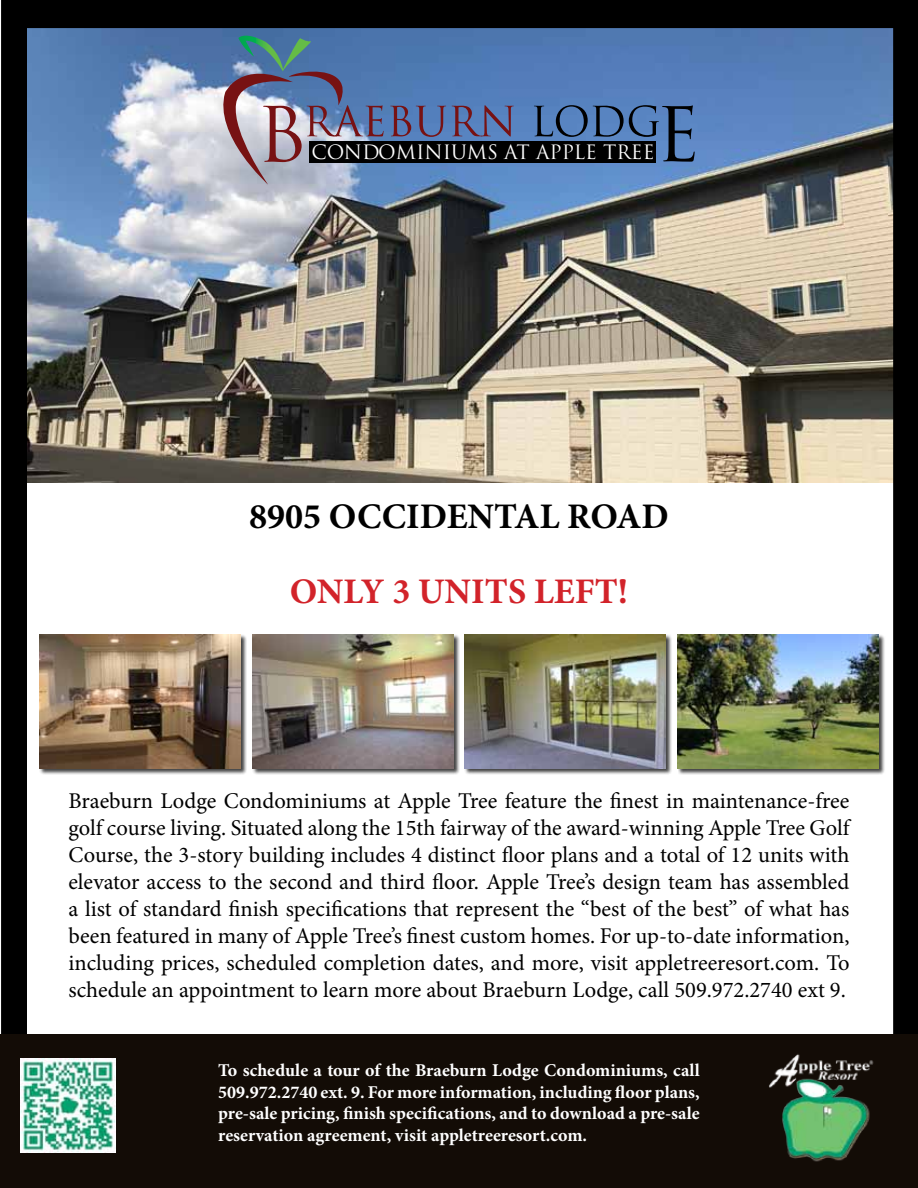
<style>
.page{position:relative;width:918px;height:1188px;background:#fff}
.page>*{position:absolute;margin:0;border:0;box-sizing:border-box;transform-origin:0 0}
.t1{font:700 36px "Minion Pro";color:#000}
.t2{font:700 36px "Minion Pro";color:#d2232a}
.t3{font:22.5px/27px "Minion Pro";color:#000;text-align:justify}
.t4{font:19.35px "Trajan Pro";color:#fff}
.t5{font:700 18px/21.6px "Minion Pro";color:#fff;text-align:justify}
</style>
<div class="page">
<img style="left:1px;top:0;width:917px;height:1188px">
<div style="left:0;top:1035px;width:917px;height:153px;background:#130c06"></div>
<img style="left:21px;top:1058px;width:94px;height:95px">
<img style="left:769px;top:1054px;width:105px;height:108px">
<div style="left:309px;top:141px;width:347px;height:21px;background:#000"></div>
<svg style="left:390px;top:106px;width:56px;height:31px;background:#5c6492"></svg>
<svg style="left:452px;top:105px;width:62px;height:32px;background:#5e6694"></svg>
<svg style="left:534px;top:105px;width:161px;height:57px"></svg>
<svg style="left:213px;top:36px;width:171px;height:149px;background:#78829c"></svg>
<p class="t4" style="left:311px;top:139px;width:345px">CONDOMINIUMS AT APPLE TREE</p>
<h1 class="t1" style="left:249px;top:491px;width:421px">8905 OCCIDENTAL ROAD</h1>
<h1 class="t2" style="left:290px;top:567px;width:340px">ONLY 3 UNITS LEFT!</h1>
<p class="t3" style="left:68px;top:787px;width:783px">Braeburn Lodge Condominiums at Apple Tree feature the finest in maintenance-free golf course living. Situated along the 15th fairway of the award-winning Apple Tree Golf Course, the 3-story building includes 4 distinct floor plans and a total of 12 units with elevator access to the second and third floor. Apple Tree’s design team has assembled a list of standard finish specifications that represent the “best of the best” of what has been featured in many of Apple Tree’s finest custom homes. For up-to-date information, including prices, scheduled completion dates, and more, visit appletreeresort.com. To schedule an appointment to learn more about Braeburn Lodge, call 509.972.2740 ext 9.</p>
<p class="t5" style="left:218px;top:1059px;width:483px">To schedule a tour of the Braeburn Lodge Condominiums, call 509.972.2740 ext. 9. For more information, including floor plans, pre-sale pricing, finish specifications, and to download a pre-sale reservation agreement, visit appletreeresort.com.</p>
</div>
